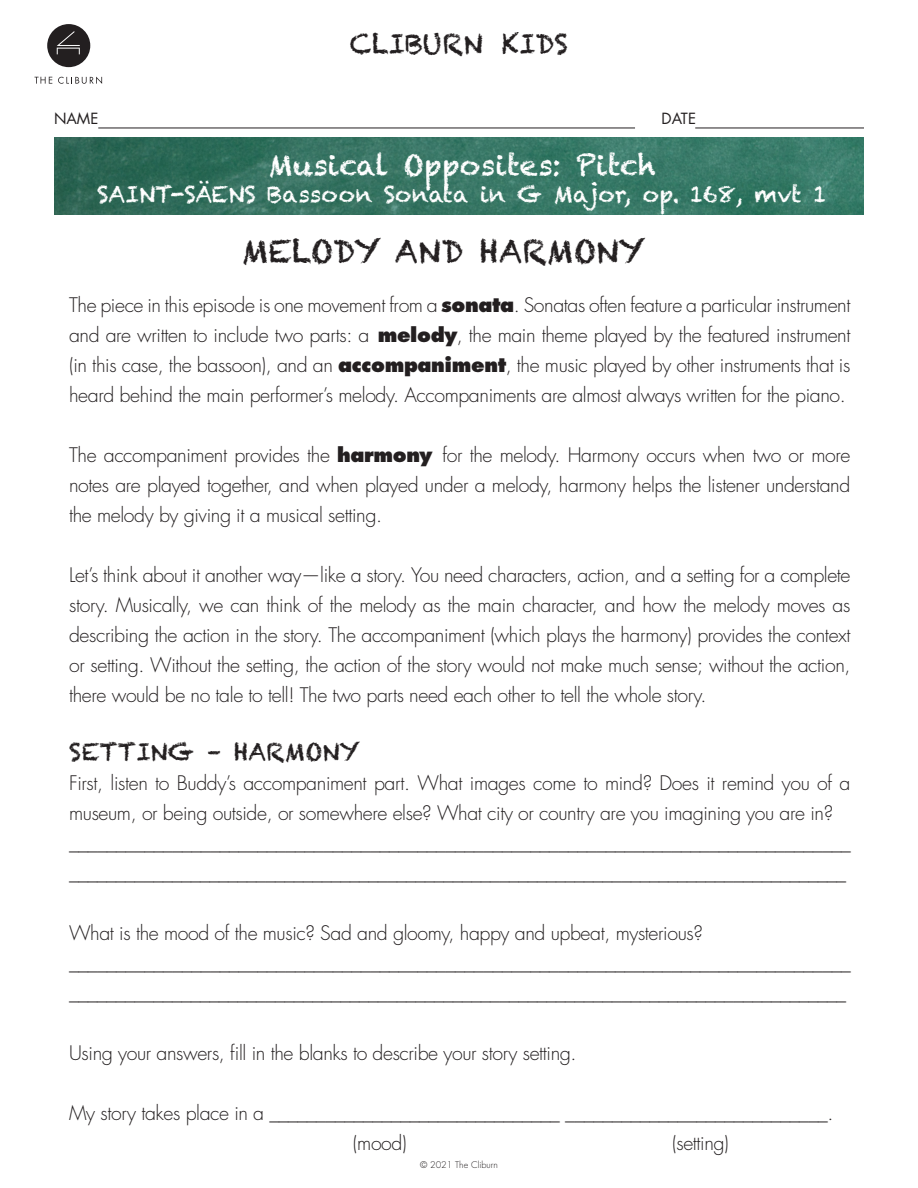
<style>
.page{position:relative;width:918px;height:1188px;background:#fff}
.page>*{position:absolute;margin:0;border:0;box-sizing:border-box;transform-origin:0 0}
.t1{font:31.5px "Chalkduster";color:#231f20}
.t2{font:28.8px "Chalkduster";color:#fff}
.t3{font:27px "Chalkduster";color:#231f20}
.Paragraph_Style_1{font:24px "Chalkduster";color:#231f20}
.t4{font:22.8px "Chalkduster";color:#fff}
.Paragraph_Style_2{font:300 19.5px/30px "Futura";letter-spacing:-.02em;color:#231f20;text-align:justify}
.t5{font:15px "Futura";color:#231f20}
.t6{font:300 9px "Futura";color:#231f20}
.s1{font-weight:800}
</style>
<div class="page">
<img style="left:54px;top:137px;width:810px;height:77px">
<svg style="left:47px;top:24px;width:43px;height:43px"></svg>
<svg style="left:35px;top:77px;width:17px;height:7px"></svg>
<svg style="left:58px;top:77px;width:44px;height:7px"></svg>
<hr style="left:98px;top:128px;width:537px;height:1px;background:#231f20">
<hr style="left:695px;top:128px;width:169px;height:1px;background:#231f20">
<p class="t3" style="left:350px;top:28px;width:220px">CLIBURN KIDS</p>
<p class="t5" style="left:54px;top:109px;width:46px">NAME</p>
<p class="t5" style="left:662px;top:109px;width:36px">DATE</p>
<p class="t2" style="left:269px;top:148px;width:389px">Musical Opposites: Pitch</p>
<p class="t4" style="left:97px;top:181px;width:731px">SAINT-SÄENS Bassoon Sonata in G Major, op. 168, mvt 1</p>
<p class="t1" style="left:242px;top:233px;width:405px">MELODY AND HARMONY</p>
<p class="Paragraph_Style_2" style="left:69px;top:290px;width:783px">The piece in this episode is one movement from a <span class="s1">sonata</span>. Sonatas often feature a particular instrument and are written to include two parts: a <span class="s1">melody</span>, the main theme played by the featured instrument (in this case, the bassoon), and an <span class="s1">accompaniment</span>, the music played by other instruments that is heard behind the main performer’s melody. Accompaniments are almost always written for the piano.</p>
<p class="Paragraph_Style_2" style="left:69px;top:440px;width:783px">The accompaniment provides the <span class="s1">harmony</span> for the melody. Harmony occurs when two or more notes are played together, and when played under a melody, harmony helps the listener understand the melody by giving it a musical setting.</p>
<p class="Paragraph_Style_2" style="left:69px;top:560px;width:783px">Let’s think about it another way—like a story. You need characters, action, and a setting for a complete story. Musically, we can think of the melody as the main character, and how the melody moves as describing the action in the story. The accompaniment (which plays the harmony) provides the context or setting. Without the setting, the action of the story would not make much sense; without the action, there would be no tale to tell! The two parts need each other to tell the whole story.</p>
<p class="Paragraph_Style_1" style="left:69px;top:738px;width:293px">SETTING – HARMONY</p>
<p class="Paragraph_Style_2" style="left:69px;top:769px;width:783px">First, listen to Buddy’s accompaniment part. What images come to mind? Does it remind you of a museum, or being outside, or somewhere else? What city or country are you imagining you are in?</p>
<p class="Paragraph_Style_2" style="left:69px;top:829px;width:783px">___________________________________________________________________________________ ___________________________________________________________________________________</p>
<p class="Paragraph_Style_2" style="left:69px;top:919px;width:635px">What is the mood of the music? Sad and gloomy, happy and upbeat, mysterious?</p>
<p class="Paragraph_Style_2" style="left:69px;top:949px;width:783px">___________________________________________________________________________________ ___________________________________________________________________________________</p>
<p class="Paragraph_Style_2" style="left:69px;top:1039px;width:509px">Using your answers, fill in the blanks to describe your story setting.</p>
<p class="Paragraph_Style_2" style="left:69px;top:1099px;width:766px">My story takes place in a _______________________________ ____________________________.</p>
<p class="Paragraph_Style_2" style="left:353px;top:1129px;width:55px">(mood)</p>
<p class="Paragraph_Style_2" style="left:672px;top:1129px;width:58px">(setting)</p>
<p class="t6" style="left:420px;top:1159px;width:79px">© 2021 The Cliburn</p>
</div>
